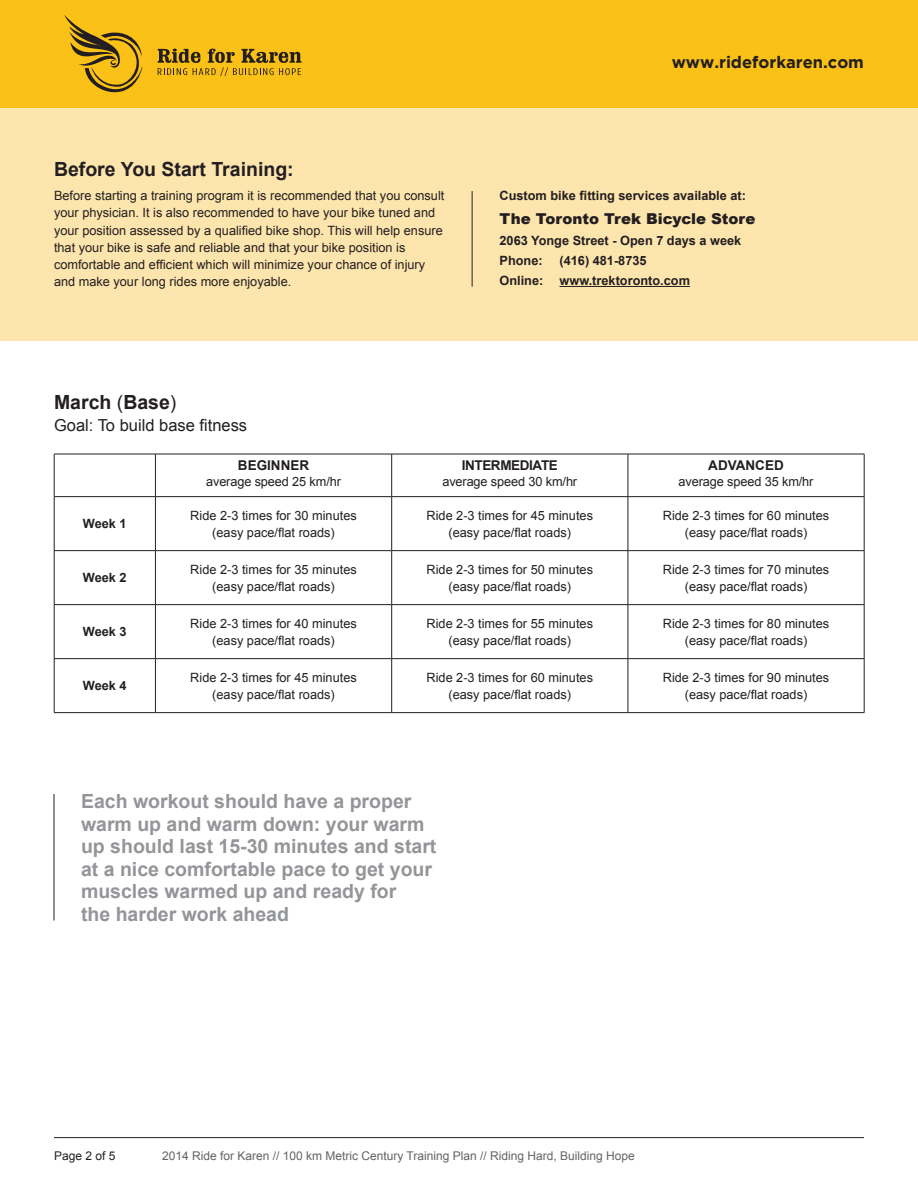
<style>
.page{position:relative;width:918px;height:1188px;background:#fff}
.page>*{position:absolute;margin:0;border:0;box-sizing:border-box;transform-origin:0 0}
.t1{font:700 19.5px/22.5px "Arial";color:#939598}
.t2{font:700 19.5px "Arial";color:#231f20}
.t3{font:16.5px "Arial";color:#231f20}
.body{font:700 16.5px "Gotham";color:#231f20}
.t4{font:900 15px "Arial";color:#231f20}
.subhead{font:700 13.5px "Arial";color:#231f20}
.subhead-2{font:700 13.5px "Arial";letter-spacing:-.025em;color:#231f20}
.body-2{font:12.75px/17.2px "Arial";color:#231f20;text-align:center}
.body-3{font:700 12.75px/20.2px "Arial";color:#231f20}
.t5{font:12px "Arial";color:#636366}
.t6{font:12px "Arial";color:#231f20}
.s1{font-weight:400}
</style>
<div class="page">
<hr style="left:54px;top:1137px;width:810px;height:1px;background:#231f20">
<div style="left:0;top:108px;width:918px;height:232px;background:#fde5ad"></div>
<hr style="left:54px;top:454px;width:1px;height:42px;background:#231f20">
<hr style="left:54px;top:454px;width:101px;height:1px;background:#231f20">
<hr style="left:155px;top:454px;width:1px;height:42px;background:#231f20">
<hr style="left:155px;top:454px;width:237px;height:1px;background:#231f20">
<hr style="left:392px;top:454px;width:236px;height:1px;background:#231f20">
<hr style="left:628px;top:454px;width:236px;height:1px;background:#231f20">
<hr style="left:391px;top:454px;width:1px;height:42px;background:#231f20">
<hr style="left:628px;top:454px;width:1px;height:42px;background:#231f20">
<hr style="left:864px;top:454px;width:1px;height:42px;background:#231f20">
<hr style="left:54px;top:497px;width:1px;height:53px;background:#231f20">
<hr style="left:54px;top:551px;width:1px;height:53px;background:#231f20">
<hr style="left:54px;top:605px;width:1px;height:53px;background:#231f20">
<hr style="left:54px;top:659px;width:1px;height:53px;background:#231f20">
<hr style="left:54px;top:496px;width:101px;height:1px;background:#231f20">
<hr style="left:155px;top:496px;width:237px;height:1px;background:#231f20">
<hr style="left:392px;top:496px;width:236px;height:1px;background:#231f20">
<hr style="left:628px;top:496px;width:236px;height:1px;background:#231f20">
<hr style="left:155px;top:497px;width:1px;height:53px;background:#231f20">
<hr style="left:391px;top:497px;width:1px;height:53px;background:#231f20">
<hr style="left:628px;top:497px;width:1px;height:53px;background:#231f20">
<hr style="left:864px;top:497px;width:1px;height:53px;background:#231f20">
<hr style="left:155px;top:551px;width:1px;height:53px;background:#231f20">
<hr style="left:391px;top:551px;width:1px;height:53px;background:#231f20">
<hr style="left:628px;top:551px;width:1px;height:53px;background:#231f20">
<hr style="left:864px;top:551px;width:1px;height:53px;background:#231f20">
<hr style="left:155px;top:605px;width:1px;height:53px;background:#231f20">
<hr style="left:391px;top:605px;width:1px;height:53px;background:#231f20">
<hr style="left:628px;top:605px;width:1px;height:53px;background:#231f20">
<hr style="left:864px;top:605px;width:1px;height:53px;background:#231f20">
<hr style="left:155px;top:659px;width:1px;height:53px;background:#231f20">
<hr style="left:391px;top:659px;width:1px;height:53px;background:#231f20">
<hr style="left:628px;top:659px;width:1px;height:53px;background:#231f20">
<hr style="left:864px;top:659px;width:1px;height:53px;background:#231f20">
<hr style="left:54px;top:550px;width:101px;height:1px;background:#231f20">
<hr style="left:155px;top:550px;width:237px;height:1px;background:#231f20">
<hr style="left:392px;top:550px;width:236px;height:1px;background:#231f20">
<hr style="left:628px;top:550px;width:236px;height:1px;background:#231f20">
<hr style="left:54px;top:604px;width:101px;height:1px;background:#231f20">
<hr style="left:155px;top:604px;width:237px;height:1px;background:#231f20">
<hr style="left:392px;top:604px;width:236px;height:1px;background:#231f20">
<hr style="left:628px;top:604px;width:236px;height:1px;background:#231f20">
<hr style="left:54px;top:658px;width:101px;height:1px;background:#231f20">
<hr style="left:155px;top:658px;width:237px;height:1px;background:#231f20">
<hr style="left:392px;top:658px;width:236px;height:1px;background:#231f20">
<hr style="left:628px;top:658px;width:236px;height:1px;background:#231f20">
<hr style="left:54px;top:712px;width:101px;height:1px;background:#231f20">
<hr style="left:155px;top:712px;width:237px;height:1px;background:#231f20">
<hr style="left:392px;top:712px;width:236px;height:1px;background:#231f20">
<hr style="left:628px;top:712px;width:236px;height:1px;background:#231f20">
<hr style="left:54px;top:794px;width:1px;height:126px;background:#231f20">
<hr style="left:560px;top:286px;width:130px;height:1px;background:#231f20">
<hr style="left:472px;top:191px;width:1px;height:96px;background:#231f20">
<div style="left:0;top:0;width:918px;height:108px;background:#fbc116"></div>
<svg style="left:158px;top:49px;width:143px;height:27px"></svg>
<svg style="left:64px;top:15px;width:79px;height:78px"></svg>
<p class="t2" style="left:54px;top:158px;width:241px">Before You Start Training:</p>
<p class="body-2" style="left:54px;top:187px;width:392px;text-align:left">Before starting a training program it is recommended that you consult your physician. It is also recommended to have your bike tuned and your position assessed by a qualified bike shop. This will help ensure that your bike is safe and reliable and that your bike position is comfortable and efficient which will minimize your chance of injury and make your long rides more enjoyable.</p>
<p class="body" style="left:672px;top:52px;width:194px">www.rideforkaren.com</p>
<p class="body-3" style="left:500px;top:186px;width:248px">Custom bike fitting services available at:</p>
<p class="t4" style="left:500px;top:208px;width:258px">The Toronto Trek Bicycle Store</p>
<p class="body-3" style="left:500px;top:230px;width:243px">2063 Yonge Street - Open 7 days a week<br>Phone:</p>
<p class="body-3" style="left:560px;top:250px;width:89px">(416) 481-8735</p>
<p class="body-3" style="left:500px;top:271px;width:45px">Online:</p>
<p class="body-3" style="left:560px;top:271px;width:132px">www.trektoronto.com</p>
<p class="t2" style="left:54px;top:391px;width:124px">March <span class="s1">(</span>Base<span class="s1">)</span></p>
<p class="t3" style="left:54px;top:415px;width:195px">Goal: To build base fitness</p>
<p class="subhead" style="left:238px;top:458px;width:73px">BEGINNER</p>
<p class="body-2" style="left:206px;top:473px;width:136px">average speed 25 km/hr</p>
<p class="subhead-2" style="left:462px;top:458px;width:98px">INTERMEDIATE</p>
<p class="body-2" style="left:442px;top:473px;width:136px">average speed 30 km/hr</p>
<p class="subhead" style="left:708px;top:458px;width:77px">ADVANCED</p>
<p class="body-2" style="left:679px;top:473px;width:136px">average speed 35 km/hr</p>
<p class="body-3" style="left:83px;top:514px;width:45px">Week 1</p>
<p class="body-2" style="left:190px;top:507px;width:168px">Ride 2-3 times for 30 minutes (easy pace/flat roads)</p>
<p class="body-2" style="left:427px;top:507px;width:168px">Ride 2-3 times for 45 minutes (easy pace/flat roads)</p>
<p class="body-2" style="left:663px;top:507px;width:168px">Ride 2-3 times for 60 minutes (easy pace/flat roads)</p>
<p class="body-3" style="left:83px;top:568px;width:45px">Week 2</p>
<p class="body-2" style="left:190px;top:561px;width:168px">Ride 2-3 times for 35 minutes (easy pace/flat roads)</p>
<p class="body-2" style="left:427px;top:561px;width:168px">Ride 2-3 times for 50 minutes (easy pace/flat roads)</p>
<p class="body-2" style="left:663px;top:561px;width:168px">Ride 2-3 times for 70 minutes (easy pace/flat roads)</p>
<p class="body-3" style="left:83px;top:622px;width:45px">Week 3</p>
<p class="body-2" style="left:190px;top:615px;width:168px">Ride 2-3 times for 40 minutes (easy pace/flat roads)</p>
<p class="body-2" style="left:427px;top:615px;width:168px">Ride 2-3 times for 55 minutes (easy pace/flat roads)</p>
<p class="body-2" style="left:663px;top:615px;width:168px">Ride 2-3 times for 80 minutes (easy pace/flat roads)</p>
<p class="body-3" style="left:83px;top:676px;width:45px">Week 4</p>
<p class="body-2" style="left:190px;top:669px;width:168px">Ride 2-3 times for 45 minutes (easy pace/flat roads)</p>
<p class="body-2" style="left:427px;top:669px;width:168px">Ride 2-3 times for 60 minutes (easy pace/flat roads)</p>
<p class="body-2" style="left:663px;top:669px;width:168px">Ride 2-3 times for 90 minutes (easy pace/flat roads)</p>
<p class="t1" style="left:81px;top:790px;width:357px">Each workout should have a proper warm up and warm down: your warm up should last 15-30 minutes and start at a nice comfortable pace to get your muscles warmed up and ready for<br>the harder work ahead</p>
<p class="t6" style="left:54px;top:1148px;width:63px">Page 2 of 5</p>
<p class="t5" style="left:162px;top:1148px;width:474px">2014 Ride for Karen // 100 km Metric Century Training Plan // Riding Hard, Building Hope</p>
</div>
